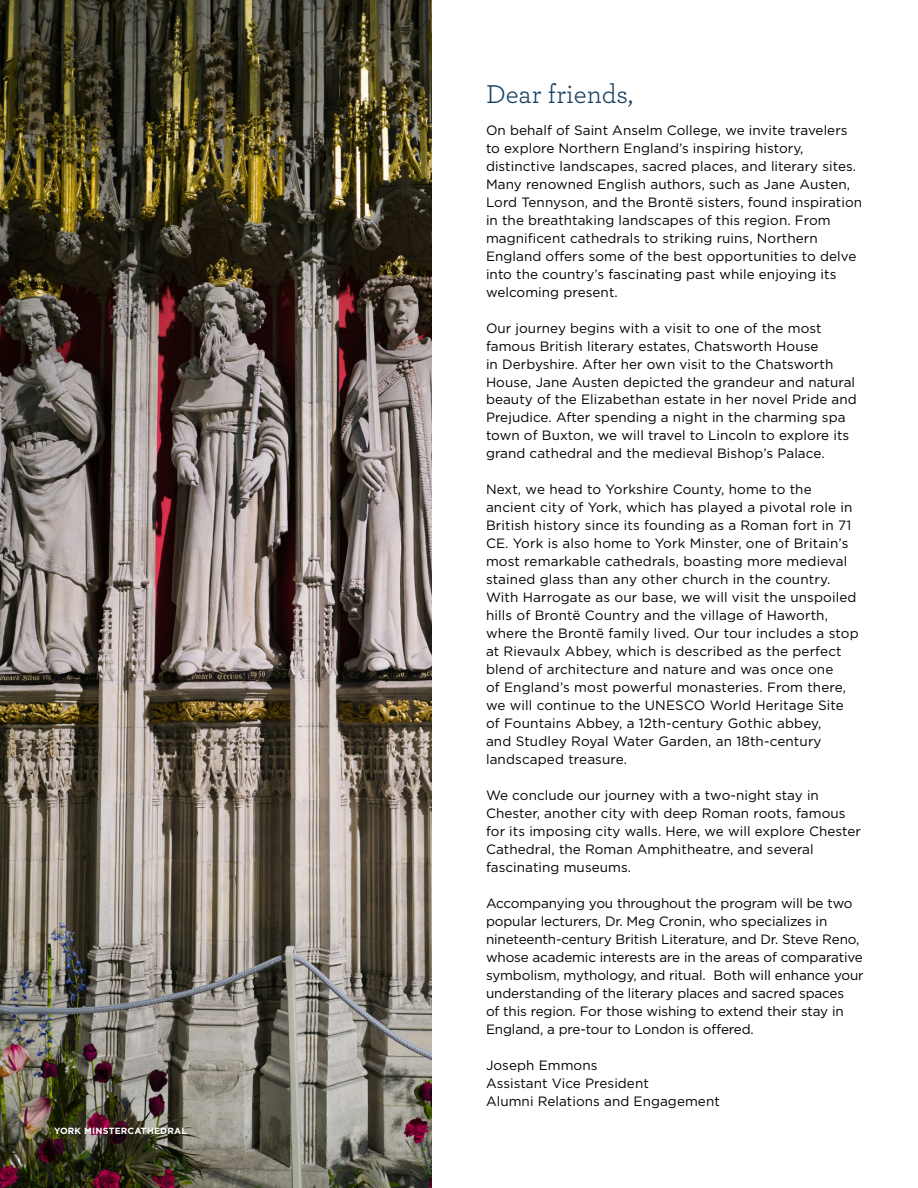
<style>
.page{position:relative;width:918px;height:1188px;background:#fff}
.page>*{position:absolute;margin:0;border:0;box-sizing:border-box;transform-origin:0 0}
.t1{font:27px "Archer";letter-spacing:.005em;color:#153e5f}
.t2{font:13.5px/18px "Gotham";letter-spacing:.005em;color:#000}
.t3{font:700 9px "Gotham";letter-spacing:.02em;color:#fff}
</style>
<div class="page">
<img style="left:0;top:0;width:432px;height:1188px">
<p class="t3" style="left:54px;top:1125px;width:135px">YORK MINSTERCATHEDRAL</p>
<h1 class="t1" style="left:486px;top:75px;width:149px">Dear friends,</h1>
<p class="t2" style="left:486px;top:120px;width:378px">On behalf of Saint Anselm College, we invite travelers to explore Northern England’s inspiring history, distinctive landscapes, sacred places, and literary sites.<br>Many renowned English authors, such as Jane Austen, Lord Tennyson, and the Brontë sisters, found inspiration in the breathtaking landscapes of this region. From magnificent cathedrals to striking ruins, Northern England offers some of the best opportunities to delve into the country’s fascinating past while enjoying its welcoming present.</p>
<p class="t2" style="left:486px;top:318px;width:372px">Our journey begins with a visit to one of the most famous British literary estates, Chatsworth House<br>in Derbyshire. After her own visit to the Chatsworth House, Jane Austen depicted the grandeur and natural beauty of the Elizabethan estate in her novel Pride and Prejudice. After spending a night in the charming spa town of Buxton, we will travel to Lincoln to explore its grand cathedral and the medieval Bishop’s Palace.</p>
<p class="t2" style="left:486px;top:480px;width:374px">Next, we head to Yorkshire County, home to the ancient city of York, which has played a pivotal role in British history since its founding as a Roman fort in 71<br>CE. York is also home to York Minster, one of Britain’s most remarkable cathedrals, boasting more medieval stained glass than any other church in the country.<br>With Harrogate as our base, we will visit the unspoiled hills of Brontë Country and the village of Haworth, where the Brontë family lived. Our tour includes a stop at Rievaulx Abbey, which is described as the perfect blend of architecture and nature and was once one<br>of England’s most powerful monasteries. From there, we will continue to the UNESCO World Heritage Site of Fountains Abbey, a 12th-century Gothic abbey,<br>and Studley Royal Water Garden, an 18th-century landscaped treasure.</p>
<p class="t2" style="left:486px;top:786px;width:377px">We conclude our journey with a two-night stay in Chester, another city with deep Roman roots, famous for its imposing city walls. Here, we will explore Chester Cathedral, the Roman Amphitheatre, and several fascinating museums.</p>
<p class="t2" style="left:486px;top:894px;width:379px">Accompanying you throughout the program will be two popular lecturers, Dr. Meg Cronin, who specializes in nineteenth-century British Literature, and Dr. Steve Reno, whose academic interests are in the areas of comparative symbolism, mythology, and ritual. Both will enhance your understanding of the literary places and sacred spaces<br>of this region. For those wishing to extend their stay in England, a pre-tour to London is offered.</p>
<p class="t2" style="left:486px;top:1056px;width:235px">Joseph Emmons<br>Assistant Vice President<br>Alumni Relations and Engagement</p>
</div>
